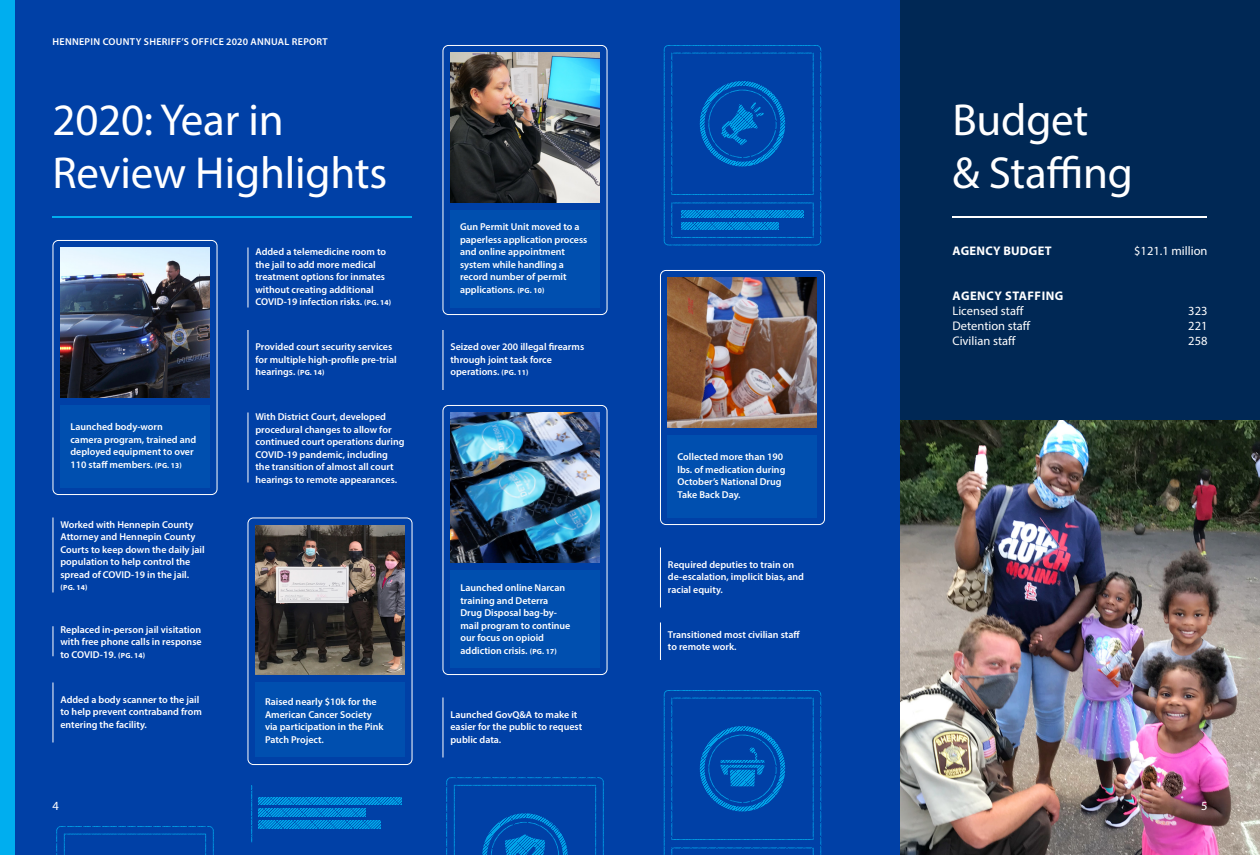
<style>
.page{position:relative;width:1260px;height:855px;background:#fff}
.page>*{position:absolute;margin:0;border:0;box-sizing:border-box;transform-origin:0 0}
.Intro_Large_Text{font:45px/52.5px "Myriad Pro";letter-spacing:-.005em;color:#fff}
.Stat{font:12.5px "Myriad Pro";color:#fff}
.Stat_Category{font:700 12.5px "Myriad Pro";letter-spacing:.04em;color:#fff}
.Stat-2{font:700 12.5px "Myriad Pro";letter-spacing:.02em;color:#fff}
.Footer_Text{font:12.5px "Myriad Pro";color:#fff}
.Body{font:600 10px/12.5px "Myriad Pro";color:#fff}
.Running_Head{font:600 10px "Myriad Pro";letter-spacing:.03em;color:#fff}
.t1{font:700 7.5px "Myriad Pro";color:#fff}
.s1{font-weight:700;font-size:7.5px}
</style>
<div class="page">
<div style="left:0;top:0;width:900px;height:855px;background:#0040a6"></div>
<div style="left:900px;top:0;width:360px;height:855px;background:#002855"></div>
<hr style="left:52px;top:518px;width:1px;height:74px;background:#fff">
<hr style="left:248px;top:412px;width:1px;height:70px;background:#fff">
<svg style="left:664px;top:45px;width:157px;height:200px"></svg>
<svg style="left:446px;top:777px;width:158px;height:78px"></svg>
<hr style="left:660px;top:622px;width:1px;height:38px;background:#fff">
<hr style="left:442px;top:698px;width:1px;height:60px;background:#fff">
<hr style="left:660px;top:548px;width:1px;height:60px;background:#fff">
<img style="left:668px;top:278px;width:149px;height:149px">
<div style="left:668px;top:435px;width:149px;height:82px;background:#004faf"></div>
<div style="left:660px;top:270px;width:165px;height:255px;border:1px solid #fff;border-radius:5px"></div>
<svg style="left:56px;top:826px;width:158px;height:29px"></svg>
<hr style="left:52px;top:626px;width:1px;height:30px;background:#fff">
<hr style="left:52px;top:682px;width:1px;height:60px;background:#fff">
<img style="left:60px;top:248px;width:150px;height:149px">
<div style="left:60px;top:405px;width:150px;height:82px;background:#004faf"></div>
<div style="left:52px;top:240px;width:166px;height:255px;border:1px solid #fff;border-radius:5px"></div>
<hr style="left:248px;top:248px;width:1px;height:60px;background:#fff">
<hr style="left:248px;top:330px;width:1px;height:60px;background:#fff">
<img style="left:255px;top:525px;width:149px;height:149px">
<div style="left:255px;top:682px;width:149px;height:76px;background:#004faf"></div>
<div style="left:248px;top:518px;width:164px;height:247px;border:1px solid #fff;border-radius:5px"></div>
<hr style="left:251px;top:785px;width:1px;height:57px;background:#bfbfbf">
<svg style="left:259px;top:797px;width:142px;height:7px"></svg>
<svg style="left:259px;top:809px;width:107px;height:7px"></svg>
<svg style="left:259px;top:821px;width:121px;height:7px"></svg>
<img style="left:900px;top:420px;width:360px;height:435px">
<svg style="left:664px;top:690px;width:157px;height:165px"></svg>
<hr style="left:442px;top:330px;width:1px;height:60px;background:#fff">
<img style="left:450px;top:53px;width:149px;height:149px">
<div style="left:450px;top:210px;width:149px;height:98px;background:#004faf"></div>
<div style="left:442px;top:45px;width:166px;height:270px;border:1px solid #fff;border-radius:5px"></div>
<div style="left:450px;top:570px;width:150px;height:98px;background:#004faf"></div>
<img style="left:450px;top:413px;width:150px;height:149px">
<div style="left:442px;top:405px;width:166px;height:270px;border:1px solid #fff;border-radius:5px"></div>
<hr style="left:952px;top:217px;width:255px;height:1px;background:#fff">
<div style="left:0;top:0;width:15px;height:855px;background:#00aeef"></div>
<hr style="left:52px;top:217px;width:360px;height:1px;background:#00aeef">
<p class="Running_Head" style="left:53px;top:35px;width:277px">HENNEPIN COUNTY SHERIFF’S OFFICE 2020 ANNUAL REPORT</p>
<p class="Intro_Large_Text" style="left:52px;top:93px;width:336px">2020: Year in<br>Review Highlights</p>
<p class="Body" style="left:70px;top:420px;width:127px">Launched body-worn camera program, trained and deployed equipment to over<br>110 staff members. <span class="s1">(PG. 13)</span></p>
<p class="Body" style="left:60px;top:518px;width:146px">Worked with Hennepin County<br>Attorney and Hennepin County<br>Courts to keep down the daily jail population to help control the spread of COVID-19 in the jail.</p>
<p class="t1" style="left:61px;top:583px;width:28px">(PG. 14)</p>
<p class="Body" style="left:60px;top:623px;width:143px;text-align:justify">Replaced in-person jail visitation with free phone calls in response to COVID-19. <span class="s1">(PG. 14)</span></p>
<p class="Body" style="left:60px;top:693px;width:143px">Added a body scanner to the jail to help prevent contraband from entering the facility.</p>
<p class="Footer_Text" style="left:52px;top:798px;width:8px">4</p>
<p class="Body" style="left:255px;top:245px;width:137px">Added a telemedicine room to the jail to add more medical treatment options for inmates without creating additional<br>COVID-19 infection risks. <span class="s1">(PG. 14)</span></p>
<p class="Body" style="left:255px;top:340px;width:143px">Provided court security services for multiple high-profile pre-trial hearings. <span class="s1">(PG. 14)</span></p>
<p class="Body" style="left:255px;top:410px;width:151px">With District Court, developed procedural changes to allow for continued court operations during<br>COVID-19 pandemic, including the transition of almost all court hearings to remote appearances.</p>
<p class="Body" style="left:265px;top:695px;width:120px">Raised nearly $10k for the<br>American Cancer Society via participation in the Pink<br>Patch Project.</p>
<p class="Body" style="left:460px;top:220px;width:129px">Gun Permit Unit moved to a paperless application process and online appointment system while handling a record number of permit applications. <span class="s1">(PG. 10)</span></p>
<p class="Body" style="left:450px;top:340px;width:135px">Seized over 200 illegal firearms through joint task force operations. <span class="s1">(PG. 11)</span></p>
<p class="Body" style="left:460px;top:581px;width:112px">Launched online Narcan training and Deterra<br>Drug Disposal bag-by&shy;mail program to continue our focus on opioid addiction crisis. <span class="s1">(PG. 17)</span></p>
<p class="Body" style="left:450px;top:708px;width:133px">Launched GovQ&amp;A to make it easier for the public to request public data.</p>
<p class="Body" style="left:678px;top:450px;width:109px">Collected more than 190 lbs. of medication during<br>October’s National Drug<br>Take Back Day.</p>
<p class="Body" style="left:668px;top:558px;width:138px">Required deputies to train on de-escalation, implicit bias, and racial equity.</p>
<p class="Body" style="left:668px;top:628px;width:133px">Transitioned most civilian staff to remote work.</p>
<p class="Intro_Large_Text" style="left:952px;top:93px;width:182px">Budget<br>&amp; Staffing</p>
<p class="Stat-2" style="left:953px;top:243px;width:100px">AGENCY BUDGET</p>
<p class="Stat" style="left:1134px;top:243px;width:75px">$121.1 million</p>
<p class="Stat_Category" style="left:953px;top:288px;width:112px">AGENCY STAFFING</p>
<p class="Stat" style="left:952px;top:303px;width:72px">Licensed staff</p>
<p class="Stat" style="left:1188px;top:303px;width:21px">323</p>
<p class="Stat" style="left:952px;top:318px;width:79px">Detention staff</p>
<p class="Stat" style="left:1188px;top:318px;width:21px">221</p>
<p class="Stat" style="left:952px;top:333px;width:64px">Civilian staff</p>
<p class="Stat" style="left:1188px;top:333px;width:21px">258</p>
<p class="Footer_Text" style="left:1201px;top:798px;width:8px">5</p>
</div>
